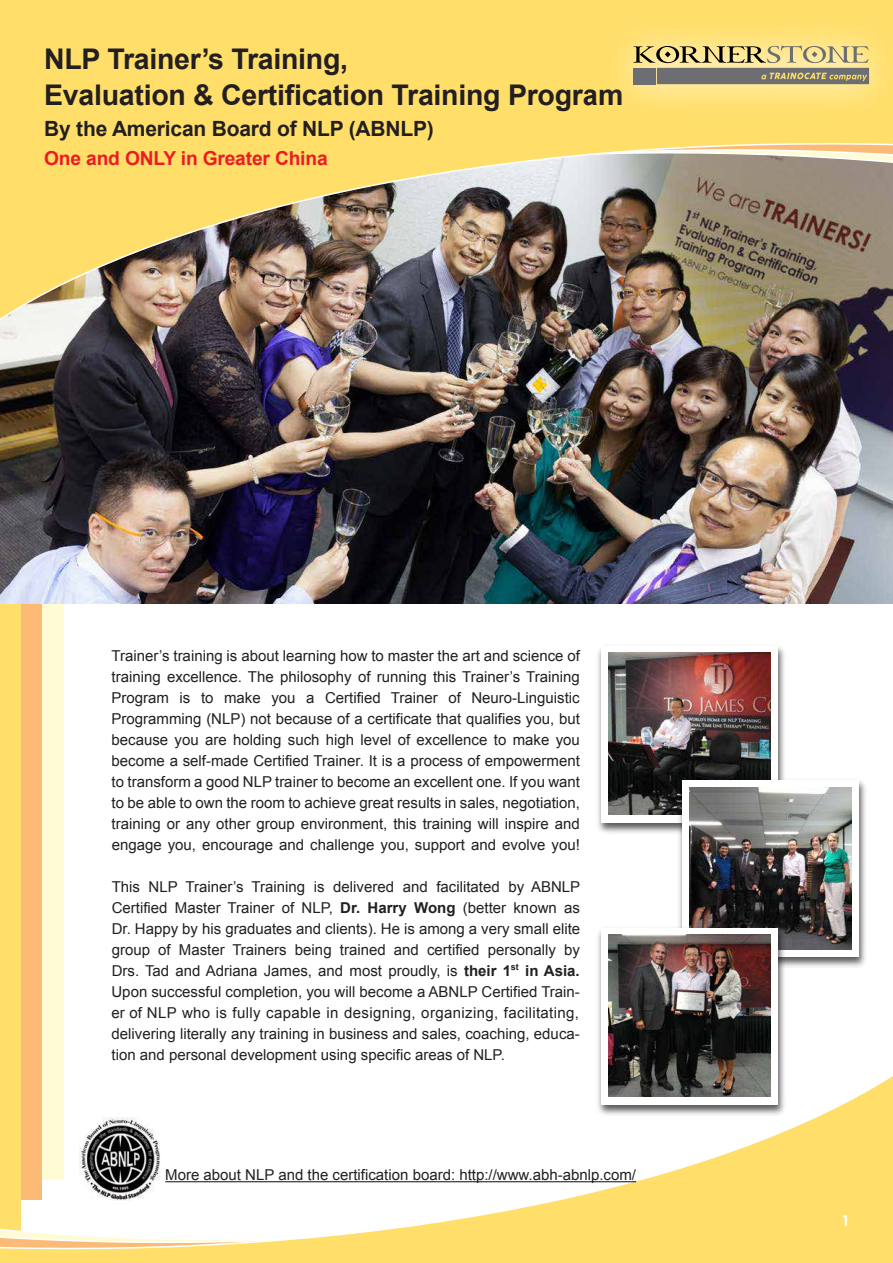
<style>
.page{position:relative;width:893px;height:1263px;background:#fff}
.page>*{position:absolute;margin:0;border:0;box-sizing:border-box;transform-origin:0 0}
.t1{font:700 28.5px/36px "Arial";letter-spacing:-.01em;color:#231f20}
.t2{font:700 21px "Arial";letter-spacing:-.01em;color:#231f20}
.t3{font:700 19.2px "Arial";letter-spacing:-.01em;color:#ec1c24}
.t4{font:15px/21px "Arial";color:#231f20;text-align:justify}
.t5{font:700 15px "Century Gothic";color:#fff}
.s1{font-weight:700}
</style>
<div class="page">
<div style="left:0;top:593px;width:63px;height:586px;background:#fffbd4"></div>
<div style="left:0;top:592px;width:42px;height:608px;background:#fbbb76"></div>
<div style="left:0;top:593px;width:20px;height:670px;background:#ffdf6a"></div>
<svg style="left:0;top:1058px;width:893px;height:205px"></svg>
<img style="left:598px;top:647px;width:187px;height:186px">
<div style="left:601px;top:646px;width:176px;height:177px;background:#fff"></div>
<img style="left:608px;top:653px;width:162px;height:162px">
<img style="left:674px;top:776px;width:192px;height:192px">
<div style="left:682px;top:780px;width:177px;height:177px;background:#fff"></div>
<img style="left:689px;top:788px;width:162px;height:161px">
<img style="left:80px;top:1117px;width:83px;height:83px">
<hr style="left:165px;top:1181px;width:471px;height:1px;background:#231f20">
<img style="left:593px;top:924px;width:195px;height:194px">
<div style="left:601px;top:928px;width:176px;height:177px;background:#fff"></div>
<img style="left:609px;top:935px;width:161px;height:161px">
<img style="left:0;top:334px;width:893px;height:269px">
<img style="left:0;top:0;width:893px;height:334px">
<img style="left:588px;top:0;width:305px;height:130px">
<div style="left:657px;top:68px;width:212px;height:16px;background:#6d6e71"></div>
<svg style="left:633px;top:46px;width:236px;height:17px;background:#beae75"></svg>
<div style="left:634px;top:68px;width:22px;height:16px;background:#6d6e71"></div>
<svg style="left:761px;top:73px;width:106px;height:8px"></svg>
<h1 class="t1" style="left:44px;top:42px;width:581px">NLP Trainer’s Training,<br>Evaluation &amp; Certification Training Program</h1>
<h2 class="t2" style="left:44px;top:114px;width:391px">By the American Board of NLP (ABNLP)</h2>
<p class="t3" style="left:44px;top:146px;width:285px">One and ONLY in Greater China</p>
<p class="t4" style="left:112px;top:645px;width:470px">Trainer’s training is about learning how to master the art and science of training excellence. The philosophy of running this Trainer’s Training Program is to make you a Certified Trainer of Neuro-Linguistic Programming (NLP) not because of a certificate that qualifies you, but because you are holding such high level of excellence to make you become a self-made Certified Trainer. It is a process of empowerment to transform a good NLP trainer to become an excellent one. If you want to be able to own the room to achieve great results in sales, negotiation, training or any other group environment, this training will inspire and engage you, encourage and challenge you, support and evolve you!</p>
<p class="t4" style="left:111px;top:876px;width:470px">This NLP Trainer’s Training is delivered and facilitated by ABNLP Certified Master Trainer of NLP, <span class="s1">Dr. Harry Wong</span> (better known as Dr. Happy by his graduates and clients). He is among a very small elite group of Master Trainers being trained and certified personally by Drs. Tad and Adriana James, and most proudly, is <span class="s1">their 1</span><sup>st</sup> <span class="s1">in Asia.<br></span>Upon successful completion, you will become a ABNLP Certified Train&shy;er of NLP who is fully capable in designing, organizing, facilitating, delivering literally any training in business and sales, coaching, educa&shy;tion and personal development using specific areas of NLP.</p>
<p class="t4" style="left:165px;top:1164px;width:472px">More about NLP and the certification board: http://www.abh-abnlp.com/</p>
<p class="t5" style="left:842px;top:1209px;width:10px">1</p>
</div>
